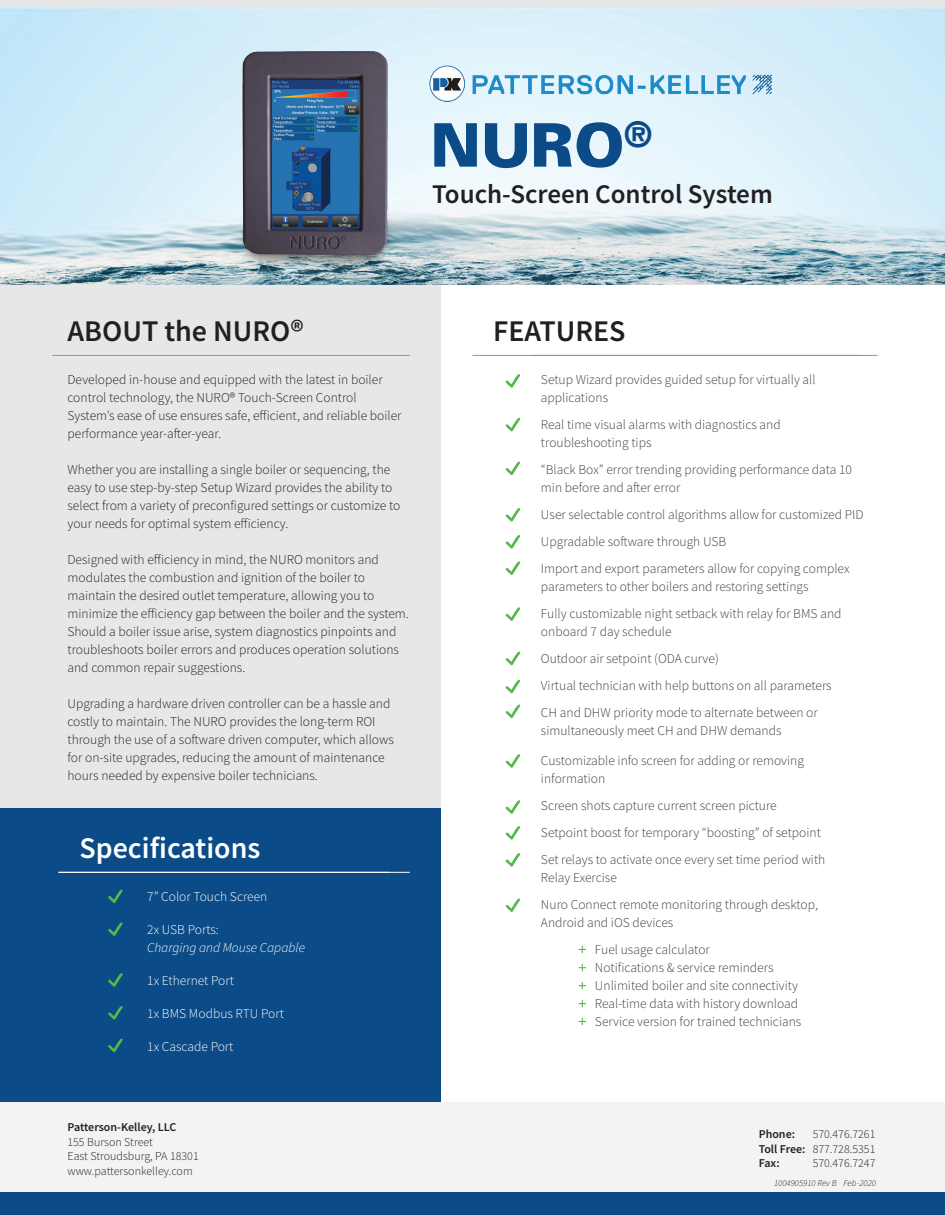
<style>
.page{position:relative;width:945px;height:1215px;background:#fff}
.page>*{position:absolute;margin:0;border:0;box-sizing:border-box;transform-origin:0 0}
.t1{font:900 60px "Univers";color:#0b4b87}
.t2{font:600 30px "Source Sans Pro";color:#231f20}
.t3{font:600 30px "Source Sans Pro";color:#fff}
.t4{font:600 27px "Source Sans Pro";color:#231f20}
.t5{font:300 13.5px/18px "Source Sans Pro";color:#3e3e3f}
.t6{font:300 13.5px/18px "Source Sans Pro";color:#231f20}
.t7{font:300 13.5px "Source Sans Pro";color:#fff}
.t8{font:italic 300 13.5px "Source Sans Pro";color:#fff}
.t9{font:300 12px/14.4px "Source Sans Pro";color:#231f20}
.t10{font:600 12px "Source Sans Pro";color:#231f20}
.t11{font:italic 300 9px "Source Sans Pro";color:#231f20}
.s1{font-weight:600}
</style>
<div class="page">
<div style="left:0;top:282px;width:440px;height:820px;background:#e6e7e9"></div>
<div style="left:0;top:0;width:945px;height:285px;background:#e6e7e9"></div>
<img style="left:0;top:8px;width:945px;height:277px">
<hr style="left:52px;top:355px;width:358px;height:1px;background:#939598">
<svg style="left:506px;top:374px;width:14px;height:14px"></svg>
<svg style="left:506px;top:607px;width:14px;height:14px"></svg>
<svg style="left:506px;top:417px;width:14px;height:15px"></svg>
<svg style="left:506px;top:651px;width:14px;height:14px"></svg>
<svg style="left:506px;top:461px;width:14px;height:14px"></svg>
<svg style="left:506px;top:679px;width:14px;height:14px"></svg>
<svg style="left:506px;top:508px;width:14px;height:14px"></svg>
<svg style="left:506px;top:704px;width:14px;height:14px"></svg>
<svg style="left:506px;top:754px;width:14px;height:14px"></svg>
<svg style="left:506px;top:800px;width:14px;height:14px"></svg>
<svg style="left:506px;top:826px;width:14px;height:14px"></svg>
<svg style="left:506px;top:853px;width:14px;height:14px"></svg>
<svg style="left:506px;top:898px;width:14px;height:14px"></svg>
<svg style="left:506px;top:535px;width:14px;height:14px"></svg>
<svg style="left:506px;top:561px;width:14px;height:14px"></svg>
<hr style="left:531px;top:355px;width:347px;height:1px;background:#939598">
<hr style="left:472px;top:355px;width:390px;height:1px;background:#939598">
<div style="left:0;top:1102px;width:945px;height:113px;background:#f2f3f4"></div>
<img style="left:115px;top:21px;width:385px;height:257px">
<div style="left:0;top:1192px;width:945px;height:23px;background:#0b4b87"></div>
<div style="left:0;top:809px;width:440px;height:293px;background:#0b4b87"></div>
<svg style="left:108px;top:889px;width:15px;height:14px"></svg>
<svg style="left:108px;top:922px;width:15px;height:14px"></svg>
<svg style="left:108px;top:973px;width:15px;height:14px"></svg>
<svg style="left:108px;top:1006px;width:15px;height:14px"></svg>
<hr style="left:58px;top:872px;width:352px;height:1px;background:#fff">
<svg style="left:108px;top:1038px;width:15px;height:14px"></svg>
<svg style="left:579px;top:946px;width:7px;height:7px"></svg>
<svg style="left:579px;top:964px;width:7px;height:8px"></svg>
<svg style="left:579px;top:982px;width:7px;height:7px"></svg>
<svg style="left:579px;top:1000px;width:7px;height:7px"></svg>
<svg style="left:579px;top:1018px;width:7px;height:7px"></svg>
<img style="left:429px;top:65px;width:342px;height:36px">
<p class="t1" style="left:431px;top:106px;width:223px">NURO<sup>®</sup></p>
<p class="t4" style="left:432px;top:176px;width:342px">Touch-Screen Control System</p>
<p class="t2" style="left:68px;top:311px;width:238px">ABOUT the NURO®</p>
<p class="t2" style="left:493px;top:311px;width:134px">FEATURES</p>
<p class="t5" style="left:541px;top:371px;width:276px">Setup Wizard provides guided setup for virtually all applications</p>
<p class="t5" style="left:541px;top:416px;width:241px">Real time visual alarms with diagnostics and troubleshooting tips</p>
<p class="t5" style="left:541px;top:461px;width:312px">“Black Box” error trending providing performance data 10 min before and after error</p>
<p class="t5" style="left:541px;top:506px;width:324px">User selectable control algorithms allow for customized PID</p>
<p class="t5" style="left:541px;top:533px;width:187px">Upgradable software through USB</p>
<p class="t5" style="left:541px;top:560px;width:310px">Import and export parameters allow for copying complex parameters to other boilers and restoring settings</p>
<p class="t5" style="left:541px;top:605px;width:302px">Fully customizable night setback with relay for BMS and onboard 7 day schedule</p>
<p class="t5" style="left:541px;top:650px;width:179px">Outdoor air setpoint (ODA curve)</p>
<p class="t5" style="left:541px;top:677px;width:292px">Virtual technician with help buttons on all parameters</p>
<p class="t5" style="left:541px;top:704px;width:278px">CH and DHW priority mode to alternate between or simultaneously meet CH and DHW demands</p>
<p class="t5" style="left:541px;top:752px;width:265px">Customizable info screen for adding or removing information</p>
<p class="t5" style="left:541px;top:797px;width:237px">Screen shots capture current screen picture</p>
<p class="t5" style="left:541px;top:824px;width:281px">Setpoint boost for temporary “boosting” of setpoint</p>
<p class="t5" style="left:541px;top:851px;width:286px">Set relays to activate once every set time period with<br>Relay Exercise</p>
<p class="t5" style="left:541px;top:896px;width:279px">Nuro Connect remote monitoring through desktop,<br>Android and iOS devices</p>
<p class="t5" style="left:595px;top:941px;width:116px">Fuel usage calculator</p>
<p class="t5" style="left:595px;top:959px;width:180px">Notifications &amp; service reminders</p>
<p class="t5" style="left:595px;top:977px;width:204px">Unlimited boiler and site connectivity</p>
<p class="t5" style="left:595px;top:995px;width:205px">Real-time data with history download</p>
<p class="t5" style="left:595px;top:1013px;width:208px">Service version for trained technicians</p>
<p class="t6" style="left:68px;top:371px;width:336px">Developed in-house and equipped with the latest in boiler control technology, the NURO® Touch-Screen Control System’s ease of use ensures safe, efficient, and reliable boiler performance year-after-year.</p>
<p class="t6" style="left:68px;top:461px;width:334px">Whether you are installing a single boiler or sequencing, the easy to use step-by-step Setup Wizard provides the ability to select from a variety of preconfigured settings or customize to your needs for optimal system efficiency.</p>
<p class="t6" style="left:68px;top:551px;width:343px">Designed with efficiency in mind, the NURO monitors and modulates the combustion and ignition of the boiler to maintain the desired outlet temperature, allowing you to minimize the efficiency gap between the boiler and the system.<br>Should a boiler issue arise, system diagnostics pinpoints and troubleshoots boiler errors and produces operation solutions and common repair suggestions.</p>
<p class="t6" style="left:68px;top:695px;width:328px">Upgrading a hardware driven controller can be a hassle and costly to maintain. The NURO provides the long-term ROI through the use of a software driven computer, which allows for on-site upgrades, reducing the amount of maintenance hours needed by expensive boiler technicians.</p>
<p class="t3" style="left:80px;top:828px;width:183px">Specifications</p>
<p class="t7" style="left:147px;top:888px;width:122px">7” Color Touch Screen</p>
<p class="t7" style="left:147px;top:921px;width:73px">2x USB Ports:</p>
<p class="t8" style="left:147px;top:939px;width:159px">Charging and Mouse Capable</p>
<p class="t7" style="left:147px;top:972px;width:88px">1x Ethernet Port</p>
<p class="t7" style="left:147px;top:1005px;width:138px">1x BMS Modbus RTU Port</p>
<p class="t7" style="left:147px;top:1038px;width:88px">1x Cascade Port</p>
<p class="t9" style="left:68px;top:1120px;width:133px"><span class="s1">Patterson-Kelley, LLC<br></span>155 Burson Street<br>East Stroudsburg, PA 18301 www.pattersonkelley.com</p>
<p class="t10" style="left:759px;top:1126px;width:38px">Phone:</p>
<p class="t9" style="left:813px;top:1127px;width:64px">570.476.7261</p>
<p class="t9" style="left:759px;top:1141px;width:118px"><span class="s1">Toll Free:</span> 877.728.5351</p>
<p class="t10" style="left:759px;top:1155px;width:22px">Fax:</p>
<p class="t9" style="left:813px;top:1156px;width:64px">570.476.7247</p>
<p class="t11" style="left:774px;top:1178px;width:103px">1004905910 Rev B Feb-2020</p>
</div>
